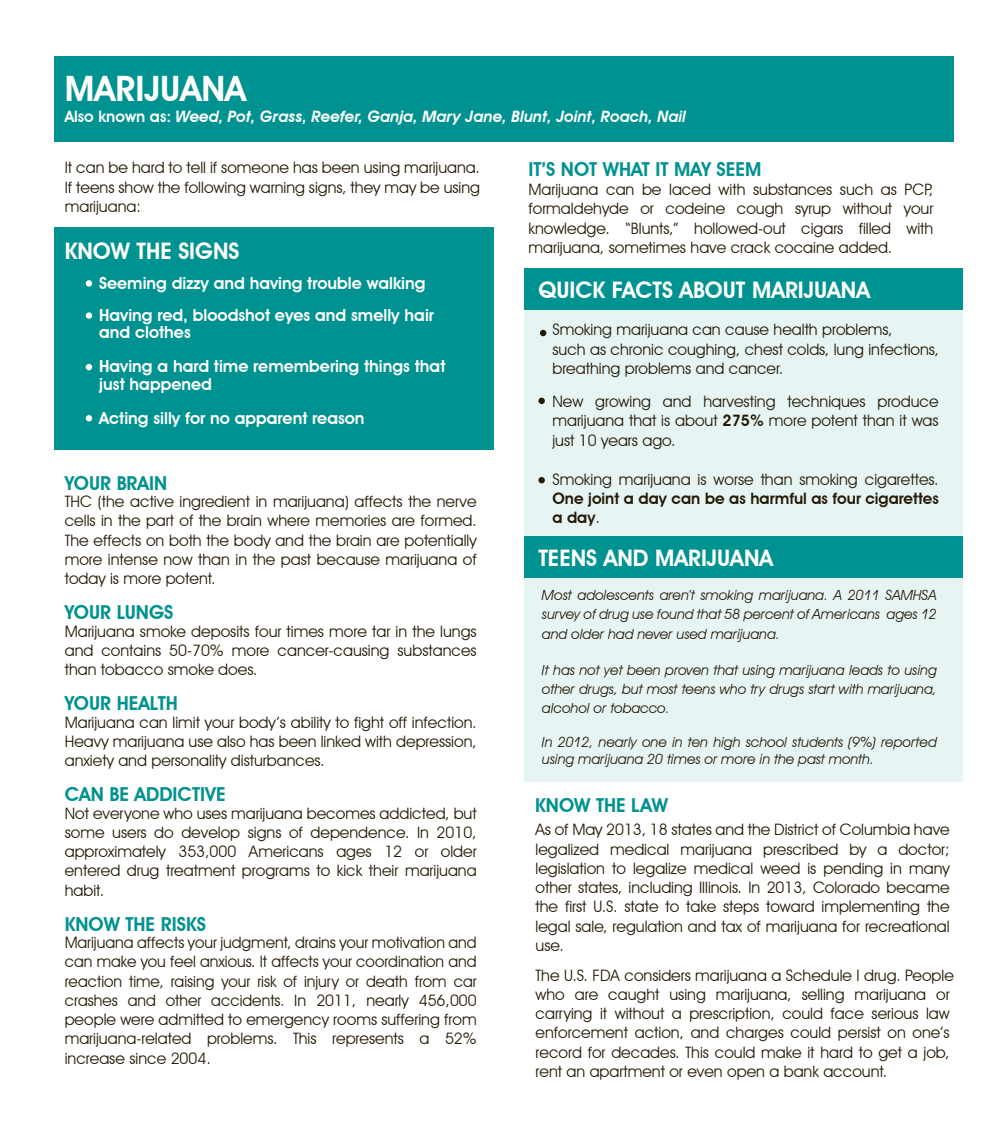
<style>
.page{position:relative;width:1008px;height:1134px;background:#fff}
.page>*{position:absolute;margin:0;border:0;box-sizing:border-box;transform-origin:0 0}
.t1{font:600 35px "Avant Garde IT Cby BT";color:#fff}
.t2{font:600 22.75px "Avant Garde IT Cby BT";color:#fff}
.t3{font:600 19.25px "Avant Garde IT Cby BT";color:#009290}
.t4{font:600 16.62px/33.9px "Avant Garde IT Cby BT";color:#fff}
.t5{font:15.75px/19.2px "Avant Garde IT Cby BT";color:#251a05;text-align:justify}
.t6{font:italic 600 15.75px "Avant Garde IT Cby BT";color:#fff}
.t7{font:600 15.75px/19.2px "Avant Garde IT Cby BT";color:#251a05}
.t8{font:italic 14px/19.2px "Avant Garde IT Cby BT";color:#251a05;text-align:justify}
.s1{font-style:normal}
.s2{font-weight:600}
.s3{font-weight:400}
</style>
<div class="page">
<div style="left:525px;top:302px;width:438px;height:479px;background:#e6f4f4"></div>
<div style="left:525px;top:268px;width:438px;height:42px;background:#009290"></div>
<div style="left:54px;top:228px;width:440px;height:222px;background:#009290"></div>
<div style="left:54px;top:56px;width:899px;height:86px;background:#009290"></div>
<div style="left:86px;top:280px;width:6px;height:7px;background:#fff;border-radius:50%"></div>
<div style="left:86px;top:312px;width:6px;height:7px;background:#fff;border-radius:50%"></div>
<svg style="left:86px;top:364px;width:6px;height:6px"></svg>
<svg style="left:86px;top:415px;width:6px;height:6px"></svg>
<div style="left:538px;top:398px;width:7px;height:6px;background:#251a05;border-radius:50%"></div>
<div style="left:538px;top:477px;width:7px;height:6px;background:#251a05;border-radius:50%"></div>
<div style="left:525px;top:536px;width:438px;height:42px;background:#009290"></div>
<svg style="left:540px;top:330px;width:6px;height:6px"></svg>
<h1 class="t1" style="left:65px;top:68px;width:183px">MARIJUANA</h1>
<p class="t6" style="left:65px;top:107px;width:623px"><span class="s1">Also known as:</span> Weed, Pot, Grass, Reefer, Ganja, Mary Jane, Blunt, Joint, Roach, Nail</p>
<p class="t5" style="left:65px;top:158px;width:417px">It can be hard to tell if someone has been using marijuana.<br>If teens show the following warning signs, they may be using marijuana:</p>
<h2 class="t2" style="left:65px;top:237px;width:176px">KNOW THE SIGNS</h2>
<p class="t4" style="left:99px;top:266px;width:336px;line-height:32.2px">Seeming dizzy and having trouble walking<br>Having red, bloodshot eyes and smelly hair</p>
<p class="t4" style="left:99px;top:315px;width:348px">and clothes<br>Having a hard time remembering things that</p>
<p class="t4" style="left:99px;top:367px;width:267px">just happened<br>Acting silly for no apparent reason</p>
<p class="t3" style="left:65px;top:471px;width:104px">YOUR BRAIN</p>
<p class="t5" style="left:65px;top:492px;width:413px">THC (the active ingredient in marijuana) affects the nerve cells in the part of the brain where memories are formed.<br>The effects on both the body and the brain are potentially more intense now than in the past because marijuana of today is more potent.</p>
<p class="t3" style="left:65px;top:601px;width:110px">YOUR LUNGS</p>
<p class="t5" style="left:65px;top:621px;width:413px">Marijuana smoke deposits four times more tar in the lungs and contains 50-70% more cancer-causing substances than tobacco smoke does.</p>
<p class="t3" style="left:65px;top:692px;width:115px">YOUR HEALTH</p>
<p class="t5" style="left:65px;top:712px;width:413px">Marijuana can limit your body’s ability to fight off infection.<br>Heavy marijuana use also has been linked with depression, anxiety and personality disturbances.</p>
<p class="t3" style="left:65px;top:783px;width:162px">CAN BE ADDICTIVE</p>
<p class="t5" style="left:65px;top:803px;width:413px">Not everyone who uses marijuana becomes addicted, but some users do develop signs of dependence. In 2010, approximately 353,000 Americans ages 12 or older entered drug treatment programs to kick their marijuana habit.</p>
<p class="t3" style="left:65px;top:912px;width:143px">KNOW THE RISKS</p>
<p class="t5" style="left:65px;top:933px;width:413px">Marijuana affects your judgment, drains your motivation and can make you feel anxious. It affects your coordination and reaction time, raising your risk of injury or death from car crashes and other accidents. In 2011, nearly 456,000 people were admitted to emergency rooms suffering from marijuana-related problems. This represents a 52% increase since 2004.</p>
<p class="t3" style="left:528px;top:157px;width:234px">IT’S NOT WHAT IT MAY SEEM</p>
<p class="t5" style="left:528px;top:180px;width:406px">Marijuana can be laced with substances such as PCP, formaldehyde or codeine cough syrup without your knowledge. “Blunts,” hollowed-out cigars filled with marijuana, sometimes have crack cocaine added.</p>
<h2 class="t2" style="left:538px;top:276px;width:333px">QUICK FACTS ABOUT MARIJUANA</h2>
<p class="t5" style="left:552px;top:320px;width:388px;text-align:left">Smoking marijuana can cause health problems,<br>such as chronic coughing, chest colds, lung infections, breathing problems and cancer.</p>
<p class="t5" style="left:552px;top:392px;width:388px">New growing and harvesting techniques produce marijuana that is about <span class="s2">275%</span> more potent than it was just 10 years ago.</p>
<p class="t5" style="left:552px;top:469px;width:388px">Smoking marijuana is worse than smoking cigarettes.</p>
<p class="t7" style="left:552px;top:489px;width:388px">One joint a day can be as harmful as four cigarettes a day<span class="s3">.</span></p>
<h2 class="t2" style="left:538px;top:544px;width:236px">TEENS AND MARIJUANA</h2>
<p class="t8" style="left:542px;top:585px;width:396px">Most adolescents aren’t smoking marijuana. A 2011 SAMHSA survey of drug use found that 58 percent of Americans ages 12 and older had never used marijuana.</p>
<p class="t8" style="left:542px;top:660px;width:396px">It has not yet been proven that using marijuana leads to using other drugs, but most teens who try drugs start with marijuana, alcohol or tobacco.</p>
<p class="t8" style="left:542px;top:733px;width:396px;line-height:16.8px">In 2012, nearly one in ten high school students (9%) reported using marijuana 20 times or more in the past month.</p>
<p class="t3" style="left:535px;top:794px;width:134px">KNOW THE LAW</p>
<p class="t5" style="left:536px;top:820px;width:416px">As of May 2013, 18 states and the District of Columbia have legalized medical marijuana prescribed by a doctor; legislation to legalize medical weed is pending in many other states, including Illinois. In 2013, Colorado became the first U.S. state to take steps toward implementing the legal sale, regulation and tax of marijuana for recreational use.</p>
<p class="t5" style="left:536px;top:965px;width:420px;text-align:left">The U.S. FDA considers marijuana a Schedule I drug. People who are caught using marijuana, selling marijuana or carrying it without a prescription, could face serious law enforcement action, and charges could persist on one’s record for decades. This could make it hard to get a job, rent an apartment or even open a bank account.</p>
</div>
